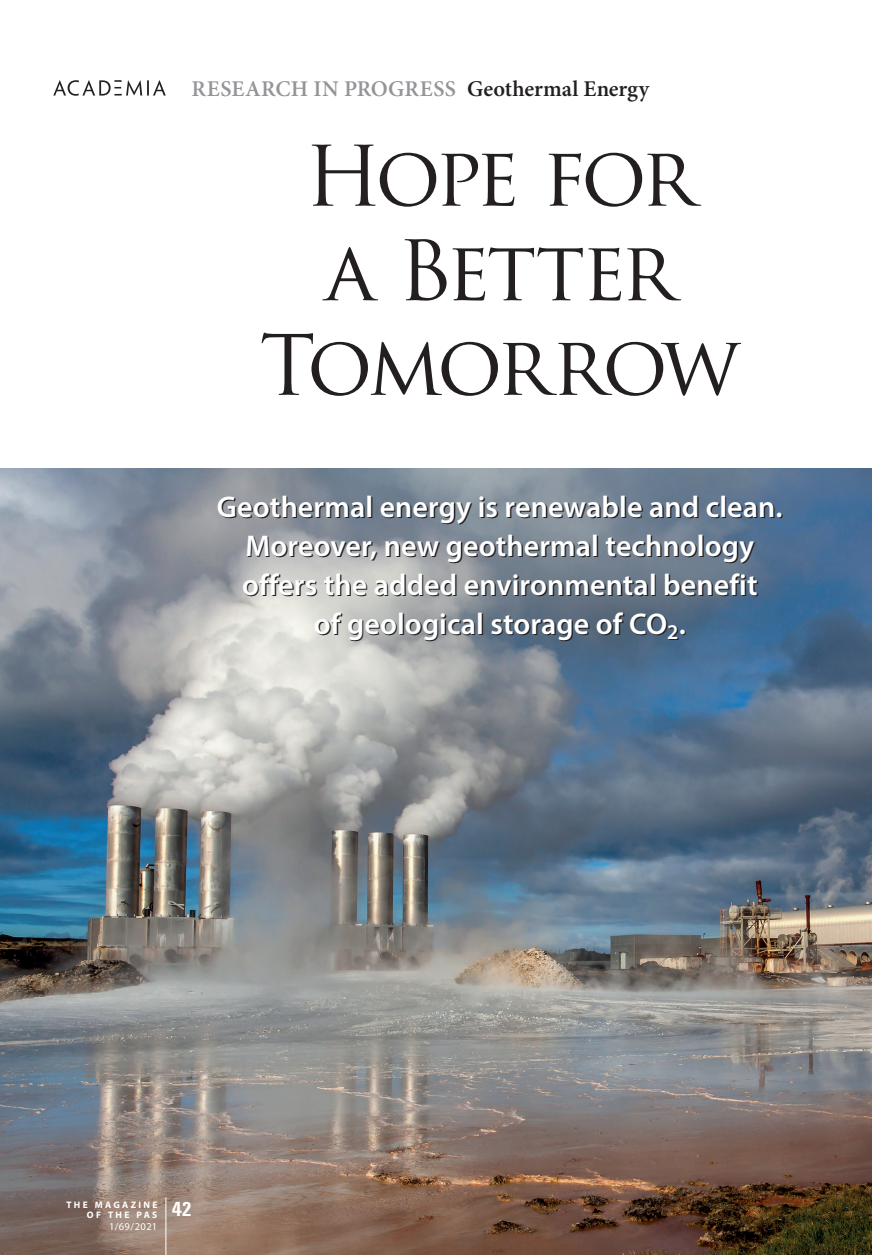
<style>
.page{position:relative;width:872px;height:1255px;background:#fff}
.page>*{position:absolute;margin:0;border:0;box-sizing:border-box;transform-origin:0 0}
.t1{font:81px/94.5px "Trajan Pro";letter-spacing:-.07em;color:#231f20;text-align:center}
.t2{font:600 30px/39px "Myriad Pro";letter-spacing:.005em;color:#fff;text-align:center}
.t3{font:600 22.5px "Minion Pro";letter-spacing:.005em;color:#939598}
.t4{font:700 condensed 21px "Unitus TEE";color:#fff}
.t5{font:10.5px "Myriad Pro";color:#fff}
.t6{font:700 9.45px/10.5px "Myriad Pro";letter-spacing:.245em;color:#fff;text-align:right}
.s1{color:#231f20}
</style>
<div class="page">
<img style="left:0;top:469px;width:872px;height:785px">
<hr style="left:165px;top:1197px;width:1px;height:57px;background:#fff">
<svg style="left:53px;top:80px;width:113px;height:16px"></svg>
<p class="t3" style="left:191px;top:73px;width:459px">RESEARCH IN PROGRESS <span class="s1">Geothermal Energy</span></p>
<h1 class="t1" style="left:260px;top:128px;width:482px">Hope for<br>a Better<br>Tomorrow</h1>
<p class="t2" style="left:217px;top:486px;width:567px">Geothermal energy is renewable and clean.<br>Moreover, new geothermal technology offers the added environmental benefit<br>of geological storage of CO<sub>2</sub>.</p>
<p class="t6" style="left:67px;top:1198px;width:92px">THE MAGAZINE<br>OF THE PAS</p>
<p class="t5" style="left:109px;top:1220px;width:50px">1/69/2021</p>
<p class="t4" style="left:172px;top:1196px;width:21px">42</p>
</div>
